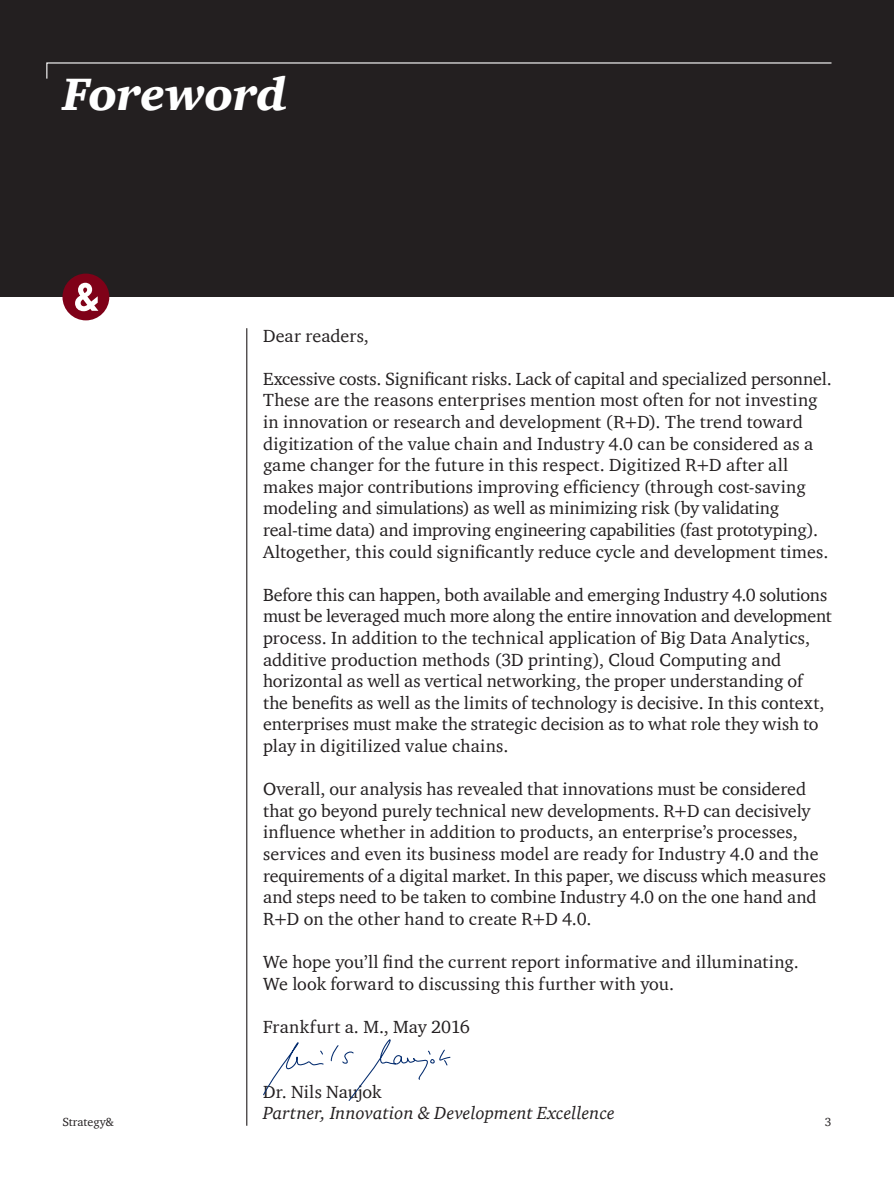
<style>
.page{position:relative;width:894px;height:1188px;background:#fff}
.page>*{position:absolute;margin:0;border:0;box-sizing:border-box;transform-origin:0 0}
.H1-white{font:italic 900 46.5px "ITC Charter Com";letter-spacing:-.015em;color:#fff}
.Body{font:18px/21.6px "ITC Charter Com";color:#231f20}
.Body-2{font:italic 18px/21.6px "ITC Charter Com";letter-spacing:.01em;color:#231f20}
.t1{font:12px "ITC Charter Com";color:#231f20}
.s1{font-style:normal}
</style>
<div class="page">
<div style="left:0;top:0;width:893px;height:297px;background:#231f20"></div>
<hr style="left:246px;top:328px;width:1px;height:798px;background:#231f20">
<svg style="left:46px;top:62px;width:786px;height:18px;background:#312d2e"></svg>
<svg style="left:263px;top:1039px;width:188px;height:62px"></svg>
<div style="left:62px;top:274px;width:47px;height:46px;background:#7f0118;border-radius:50%"></div>
<svg style="left:75px;top:283px;width:23px;height:28px"></svg>
<p class="H1-white" style="left:62px;top:66px;width:226px">Foreword</p>
<p class="Body" style="left:263px;top:324px;width:107px">Dear readers,</p>
<p class="Body" style="left:263px;top:368px;width:570px">Excessive costs. Significant risks. Lack of capital and specialized personnel.<br>These are the reasons enterprises mention most often for not investing in innovation or research and development (R+D). The trend toward digitization of the value chain and Industry 4.0 can be considered as a game changer for the future in this respect. Digitized R+D after all makes major contributions improving efficiency (through cost-saving modeling and simulations) as well as minimizing risk (by validating real-time data) and improving engineering capabilities (fast prototyping).<br>Altogether, this could significantly reduce cycle and development times.</p>
<p class="Body" style="left:263px;top:584px;width:570px">Before this can happen, both available and emerging Industry 4.0 solutions must be leveraged much more along the entire innovation and development process. In addition to the technical application of Big Data Analytics, additive production methods (3D printing), Cloud Computing and horizontal as well as vertical networking, the proper understanding of the benefits as well as the limits of technology is decisive. In this context, enterprises must make the strategic decision as to what role they wish to play in digitilized value chains.</p>
<p class="Body" style="left:263px;top:778px;width:564px">Overall, our analysis has revealed that innovations must be considered that go beyond purely technical new developments. R+D can decisively influence whether in addition to products, an enterprise’s processes, services and even its business model are ready for Industry 4.0 and the requirements of a digital market. In this paper, we discuss which measures and steps need to be taken to combine Industry 4.0 on the one hand and R+D on the other hand to create R+D 4.0.</p>
<p class="Body" style="left:263px;top:951px;width:537px">We hope you’ll find the current report informative and illuminating.<br>We look forward to discussing this further with you.</p>
<p class="Body" style="left:263px;top:1016px;width:208px">Frankfurt a. M., May 2016</p>
<p class="Body-2" style="left:263px;top:1081px;width:353px"><span class="s1">Dr. Nils Naujok<br></span>Partner, Innovation &amp; Development Excellence</p>
<p class="t1" style="left:62px;top:1114px;width:53px">Strategy&amp;</p>
<p class="t1" style="left:824px;top:1114px;width:8px">3</p>
</div>
